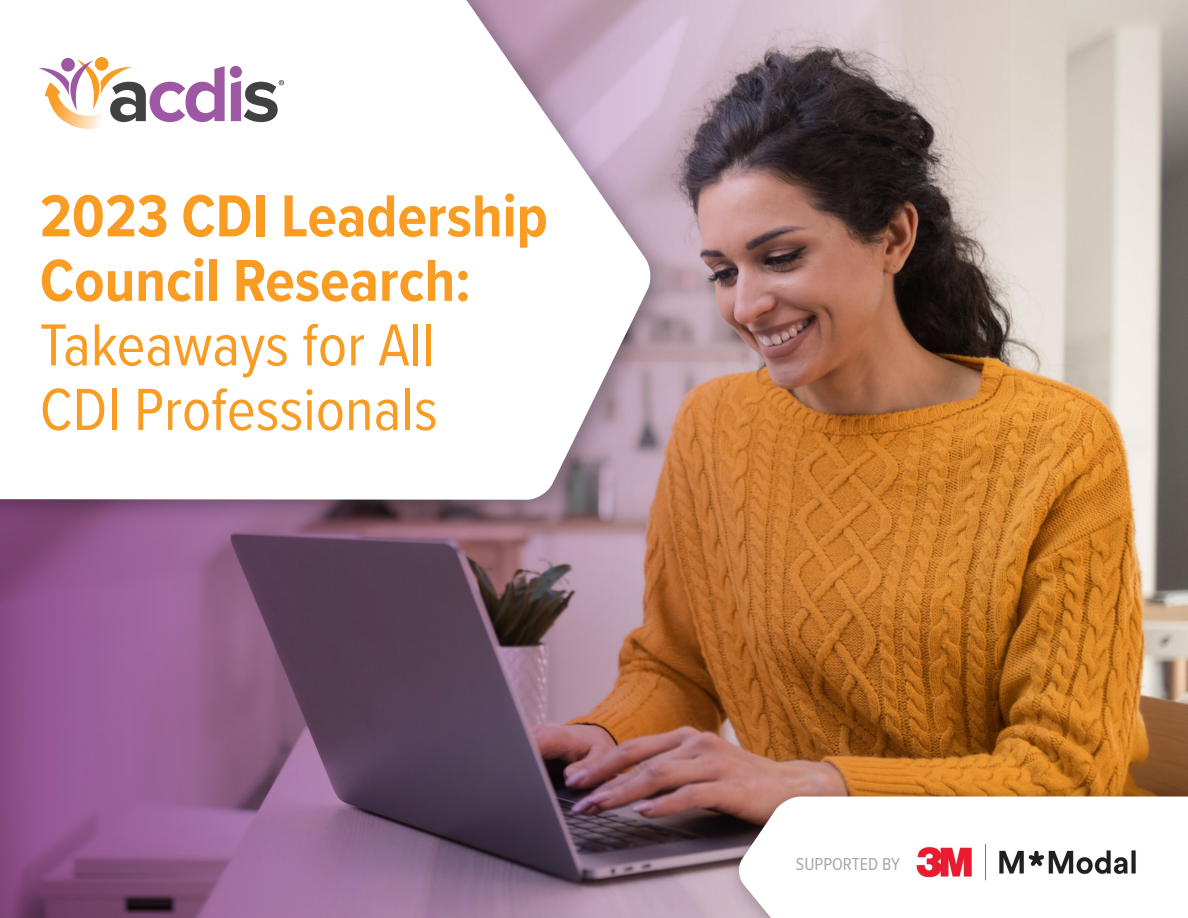
<style>
.page{position:relative;width:1188px;height:918px;background:#fff}
.page>*{position:absolute;margin:0;border:0;box-sizing:border-box;transform-origin:0 0}
.t1{font:700 61.5px/64.5px "Proxima Nova Cond";color:#f99c24}
.t2{font:61.5px/64.5px "Proxima Nova Cond";color:#f99c24}
.t3{font:18px "Proxima Nova Cond";color:#a7a9ac}
</style>
<div class="page">
<img style="left:1010px;top:0;width:178px;height:781px">
<img style="left:0;top:0;width:1010px;height:918px">
<div style="left:0;top:0;width:677px;height:527px;background:#000;opacity:.35"></div>
<svg style="left:0;top:0;width:652px;height:500px"></svg>
<div style="left:95px;top:57px;width:14px;height:14px;background:#f99c24;border-radius:50%"></div>
<div style="left:61px;top:58px;width:14px;height:14px;background:#9d57a3;border-radius:50%"></div>
<img style="left:45px;top:122px;width:64px;height:7px">
<svg style="left:38px;top:60px;width:246px;height:62px"></svg>
<div style="left:724px;top:781px;width:464px;height:137px;background:#000;opacity:.35"></div>
<svg style="left:737px;top:797px;width:451px;height:121px"></svg>
<img style="left:907px;top:839px;width:238px;height:44px">
<p class="t1" style="left:40px;top:182px;width:509px">2023 CDI Leadership<br>Council Research:</p>
<p class="t2" style="left:40px;top:310px;width:399px">Takeaways for All<br>CDI Professionals</p>
<p class="t3" style="left:796px;top:851px;width:106px">SUPPORTED BY</p>
</div>
